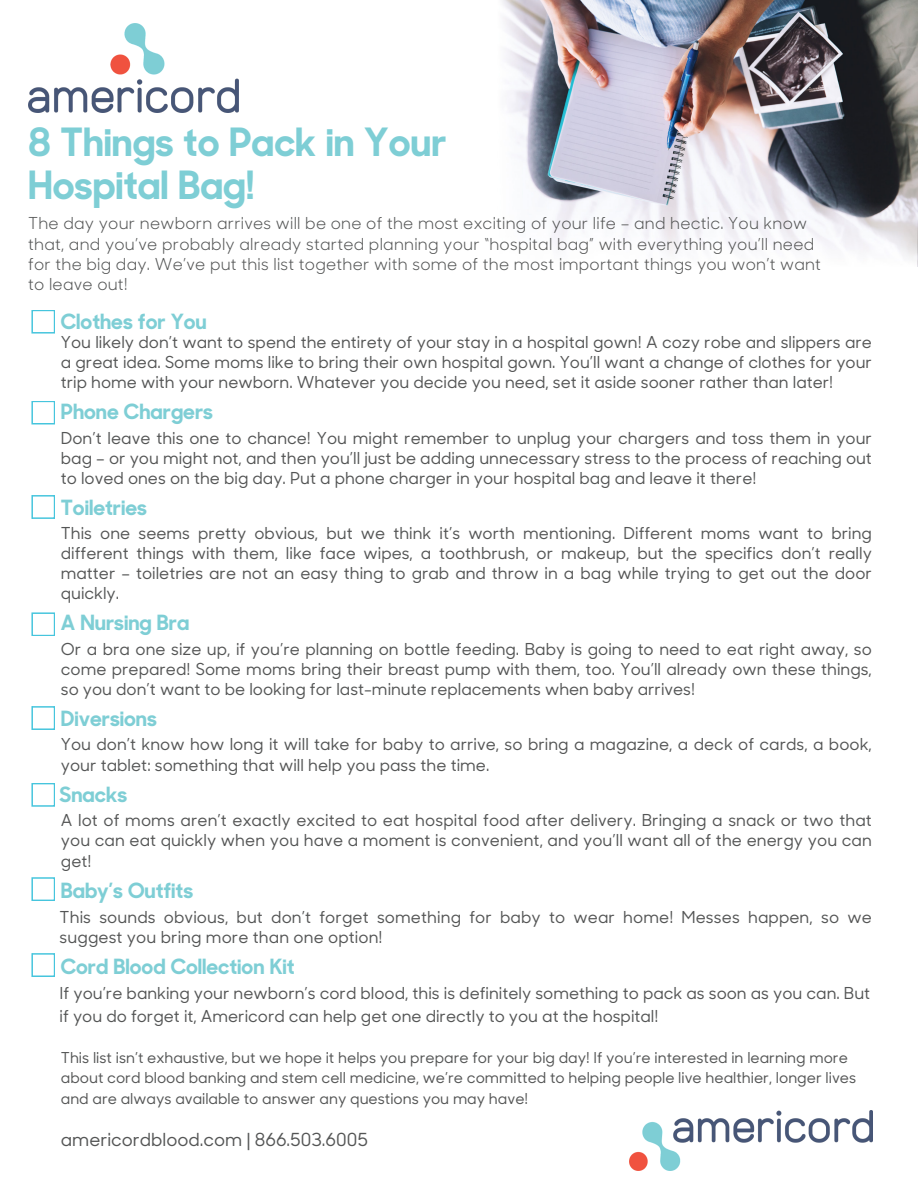
<style>
.page{position:relative;width:918px;height:1188px;background:#fff}
.page>*{position:absolute;margin:0;border:0;box-sizing:border-box;transform-origin:0 0}
.t1{font:700 39px/42.8px "Sharp Sans No 1";color:#7eced5}
.t2{font:700 21px "Sharp Sans No 1";color:#7eced5}
.t3{font:500 18px "Sharp Sans No 1";color:#545555}
.t4{font:500 16.5px/20.2px "Sharp Sans No 1";color:#545555;text-align:justify}
.t5{font:16.5px/20.2px "Sharp Sans No 1";letter-spacing:.015em;color:#545555}
.t6{font:500 15px/20.2px "Sharp Sans No 1";color:#545555}
</style>
<div class="page">
<img style="left:502px;top:0;width:416px;height:267px">
<svg style="left:31px;top:310px;width:24px;height:24px"></svg>
<svg style="left:31px;top:401px;width:24px;height:23px"></svg>
<svg style="left:31px;top:495px;width:24px;height:24px"></svg>
<svg style="left:31px;top:612px;width:24px;height:24px"></svg>
<svg style="left:31px;top:706px;width:24px;height:24px"></svg>
<svg style="left:31px;top:783px;width:24px;height:24px"></svg>
<svg style="left:31px;top:877px;width:24px;height:24px"></svg>
<svg style="left:31px;top:953px;width:24px;height:24px"></svg>
<img style="left:28px;top:23px;width:210px;height:89px">
<img style="left:629px;top:1111px;width:243px;height:59px">
<p class="t1" style="left:28px;top:119px;width:420px">8 Things to Pack in Your<br>Hospital Bag!</p>
<p class="t5" style="left:28px;top:213px;width:794px">The day your newborn arrives will be one of the most exciting of your life – and hectic. You know that, and you’ve probably already started planning your “hospital bag” with everything you’ll need for the big day. We’ve put this list together with some of the most important things you won’t want to leave out!</p>
<p class="t2" style="left:61px;top:306px;width:147px">Clothes for You</p>
<p class="t4" style="left:61px;top:331px;width:813px">You likely don’t want to spend the entirety of your stay in a hospital gown! A cozy robe and slippers are a great idea. Some moms like to bring their own hospital gown. You’ll want a change of clothes for your trip home with your newborn. Whatever you decide you need, set it aside sooner rather than later!</p>
<p class="t2" style="left:61px;top:396px;width:154px">Phone Chargers</p>
<p class="t4" style="left:61px;top:427px;width:813px">Don’t leave this one to chance! You might remember to unplug your chargers and toss them in your bag – or you might not, and then you’ll just be adding unnecessary stress to the process of reaching out to loved ones on the big day. Put a phone charger in your hospital bag and leave it there!</p>
<p class="t2" style="left:61px;top:492px;width:88px">Toiletries</p>
<p class="t4" style="left:61px;top:522px;width:813px">This one seems pretty obvious, but we think it’s worth mentioning. Different moms want to bring different things with them, like face wipes, a toothbrush, or makeup, but the specifics don’t really matter – toiletries are not an easy thing to grab and throw in a bag while trying to get out the door quickly.</p>
<p class="t2" style="left:61px;top:607px;width:130px">A Nursing Bra</p>
<p class="t4" style="left:61px;top:638px;width:813px">Or a bra one size up, if you’re planning on bottle feeding. Baby is going to need to eat right away, so come prepared! Some moms bring their breast pump with them, too. You’ll already own these things, so you don’t want to be looking for last-minute replacements when baby arrives!</p>
<p class="t2" style="left:61px;top:703px;width:98px">Diversions</p>
<p class="t4" style="left:61px;top:734px;width:813px">You don’t know how long it will take for baby to arrive, so bring a magazine, a deck of cards, a book, your tablet: something that will help you pass the time.</p>
<p class="t4" style="left:61px;top:809px;width:813px">A lot of moms aren’t exactly excited to eat hospital food after delivery. Bringing a snack or two that you can eat quickly when you have a moment is convenient, and you’ll want all of the energy you can get!</p>
<p class="t2" style="left:60px;top:779px;width:69px">Snacks</p>
<p class="t2" style="left:61px;top:874px;width:134px">Baby’s Outfits</p>
<p class="t4" style="left:60px;top:906px;width:814px">This sounds obvious, but don’t forget something for baby to wear home! Messes happen, so we suggest you bring more than one option!</p>
<p class="t2" style="left:61px;top:951px;width:235px">Cord Blood Collection Kit</p>
<p class="t4" style="left:60px;top:982px;width:812px;line-height:22.5px">If you’re banking your newborn’s cord blood, this is definitely something to pack as soon as you can. But if you do forget it, Americord can help get one directly to you at the hospital!</p>
<p class="t6" style="left:61px;top:1047px;width:797px">This list isn’t exhaustive, but we hope it helps you prepare for your big day! If you’re interested in learning more about cord blood banking and stem cell medicine, we’re committed to helping people live healthier, longer lives and are always available to answer any questions you may have!</p>
<p class="t3" style="left:61px;top:1126px;width:309px">americordblood.com | 866.503.6005</p>
</div>
